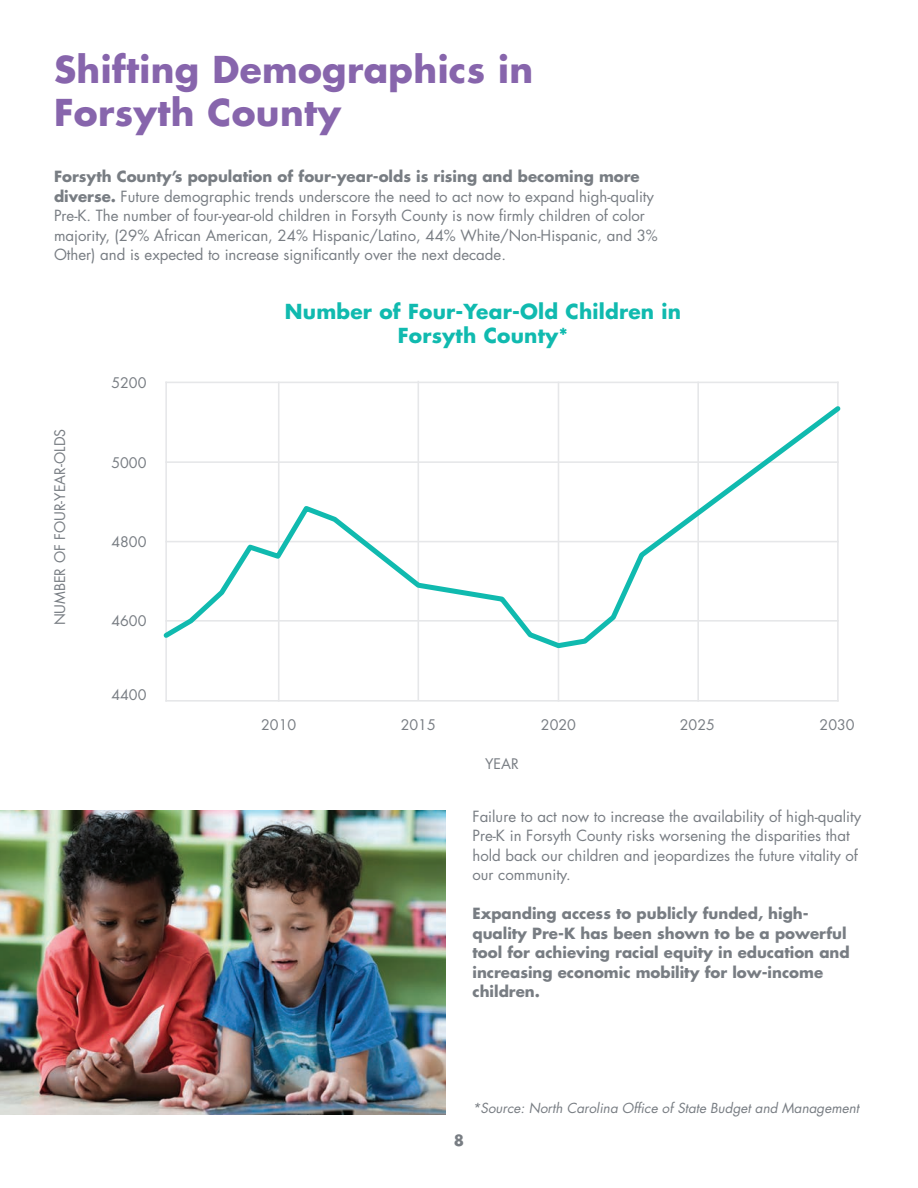
<style>
.page{position:relative;width:918px;height:1188px;background:#fff}
.page>*{position:absolute;margin:0;border:0;box-sizing:border-box;transform-origin:0 0}
.t1{font:700 36px/43.2px "Futura";letter-spacing:.01em;color:#8765ac}
.t2{font:700 20.1px/24.2px "Futura";letter-spacing:.01em;color:#10baaf;text-align:center}
.t3{font:15px/19.5px "Futura";color:#787d83}
.t4{font:700 15px/19.5px "Futura";color:#787d83}
.t5{font:14.25px "Futura";color:#787d83}
.t6{font:italic 13.5px "Futura";color:#787d83}
.s1{font-weight:700}
</style>
<div class="page">
<hr style="left:165px;top:700px;width:674px;height:2px;background:#e6e7e9">
<hr style="left:837px;top:382px;width:2px;height:320px;background:#e6e7e9">
<hr style="left:165px;top:382px;width:2px;height:320px;background:#e6e7e9">
<hr style="left:278px;top:382px;width:2px;height:320px;background:#e6e7e9">
<hr style="left:418px;top:381px;width:1px;height:320px;background:#e6e7e9">
<hr style="left:558px;top:382px;width:1px;height:320px;background:#e6e7e9">
<hr style="left:697px;top:382px;width:2px;height:320px;background:#e6e7e9">
<hr style="left:165px;top:382px;width:674px;height:1px;background:#e6e7e9">
<svg style="left:163px;top:402px;width:678px;height:249px"></svg>
<img style="left:0;top:810px;width:446px;height:304px">
<h1 class="t1" style="left:54px;top:47px;width:481px">Shifting Demographics in<br>Forsyth County</h1>
<p class="t3" style="left:54px;top:167px;width:605px"><span class="s1">Forsyth County’s population of four-year-olds is rising and becoming more diverse.</span> Future demographic trends underscore the need to act now to expand high-quality Pre-K. The number of four-year-old children in Forsyth County is now firmly children of color majority, (29% African American, 24% Hispanic/Latino, 44% White/Non-Hispanic, and 3% Other) and is expected to increase significantly over the next decade.</p>
<h2 class="t2" style="left:285px;top:299px;width:398px">Number of Four-Year-Old Children in<br>Forsyth County*</h2>
<p class="t5" style="left:50px;top:625px;width:198px;rotate:-90deg">NUMBER OF FOUR-YEAR-OLDS</p>
<p class="t5" style="left:111px;top:373px;width:37px">5200</p>
<p class="t5" style="left:111px;top:453px;width:37px">5000</p>
<p class="t5" style="left:111px;top:532px;width:37px">4800</p>
<p class="t5" style="left:111px;top:611px;width:37px">4600</p>
<p class="t5" style="left:111px;top:685px;width:37px">4400</p>
<p class="t5" style="left:261px;top:715px;width:37px">2010</p>
<p class="t5" style="left:401px;top:715px;width:37px">2015</p>
<p class="t5" style="left:541px;top:715px;width:37px">2020</p>
<p class="t5" style="left:680px;top:715px;width:37px">2025</p>
<p class="t5" style="left:820px;top:715px;width:37px">2030</p>
<p class="t5" style="left:485px;top:754px;width:35px">YEAR</p>
<p class="t3" style="left:472px;top:806px;width:390px">Failure to act now to increase the availability of high-quality Pre-K in Forsyth County risks worsening the disparities that hold back our children and jeopardizes the future vitality of our community.</p>
<p class="t4" style="left:472px;top:903px;width:379px">Expanding access to publicly funded, high&shy;quality Pre-K has been shown to be a powerful tool for achieving racial equity in education and increasing economic mobility for low-income children.</p>
<p class="t4" style="left:454px;top:1130px;width:12px">8</p>
<p class="t6" style="left:472px;top:1099px;width:388px">*Source: North Carolina Office of State Budget and Management</p>
</div>
